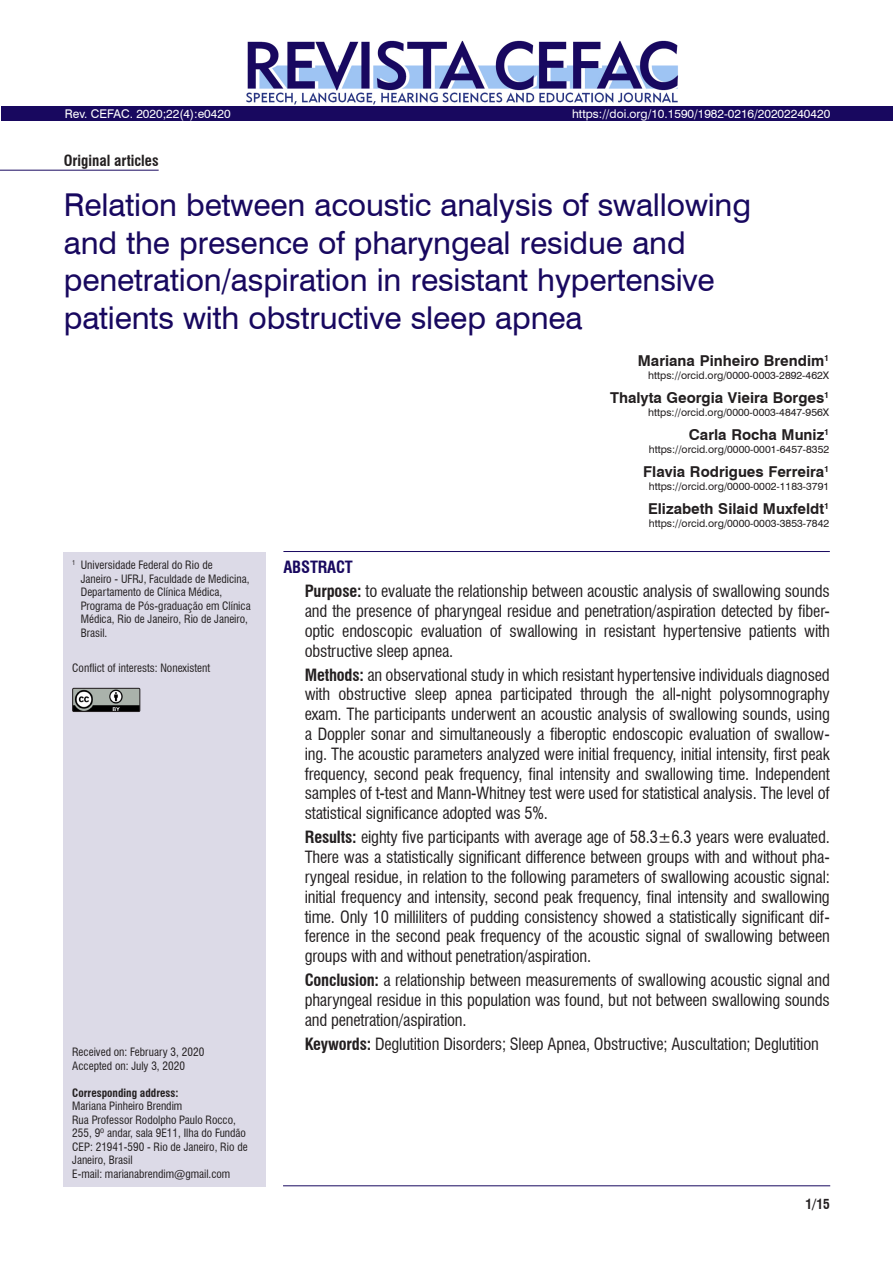
<style>
.page{position:relative;width:893px;height:1263px;background:#fff}
.page>*{position:absolute;margin:0;border:0;box-sizing:border-box;transform-origin:0 0}
.Titulo_só_inglês{font:31.5px/37.8px "Swiss 721 BT";letter-spacing:-.005em;color:#18085f}
.Resumo_só_ingles{font:condensed 16.5px/19.8px "Swiss 721 BT";letter-spacing:-.01em;color:#231f20;text-align:justify}
.Resumo_título_-_só{font:700 condensed 16.5px "Swiss 721 BT";letter-spacing:-.01em;color:#18085f}
.Autor{font:700 15px "Swiss 721 BT";color:#231f20}
.Tipo_de_artigo{font:700 condensed 15px "Swiss 721 BT";color:#231f20}
.Cabeço_autor_esquer{font:700 condensed 13.5px "Swiss 721 BT";color:#231f20}
.DOI_-_variável_1{font:12px "Swiss 721 BT";color:#fff}
.Legenda_bibliográfi{font:12px "Swiss 721 BT";color:#fff}
.Endereço_correspond{font:condensed 11.25px/13.5px "Swiss 721 BT";color:#231f20}
.Notas{font:condensed 11.25px/13.5px "Swiss 721 BT";color:#231f20}
.Endereço_correspond-2{font:700 condensed 11.25px "Swiss 721 BT";color:#231f20}
.ORCID{font:10.5px "Swiss 721 BT";color:#231f20}
.s1{font-weight:700}
</style>
<div class="page">
<div style="left:64px;top:552px;width:202px;height:634px;background:#dcdae7"></div>
<img style="left:74px;top:690px;width:64px;height:20px">
<div style="left:72px;top:688px;width:68px;height:24px;border:1px solid #231f20"></div>
<hr style="left:283px;top:551px;width:547px;height:1px;background:#18085f">
<hr style="left:283px;top:1185px;width:547px;height:1px;background:#18085f">
<hr style="left:0;top:170px;width:159px;height:1px;background:#18085f">
<img style="left:246px;top:40px;width:432px;height:65px">
<div style="left:1px;top:106px;width:892px;height:15px;background:#18085f"></div>
<p class="Legenda_bibliográfi" style="left:65px;top:106px;width:167px">Rev. CEFAC. 2020;22(4):e0420</p>
<p class="DOI_-_variável_1" style="left:572px;top:106px;width:260px">https://doi.org/10.1590/1982-0216/20202240420</p>
<p class="Tipo_de_artigo" style="left:64px;top:152px;width:96px">Original articles</p>
<p class="Titulo_só_inglês" style="left:64px;top:185px;width:689px">Relation between acoustic analysis of swallowing and the presence of pharyngeal residue and penetration/aspiration in resistant hypertensive patients with obstructive sleep apnea</p>
<p class="Autor" style="left:638px;top:350px;width:193px">Mariana Pinheiro Brendim<sup>1</sup></p>
<p class="ORCID" style="left:648px;top:368px;width:182px">https://orcid.org/0000-0003-2892-462X</p>
<p class="Autor" style="left:610px;top:387px;width:221px">Thalyta Georgia Vieira Borges<sup>1</sup></p>
<p class="ORCID" style="left:648px;top:405px;width:182px">https://orcid.org/0000-0003-4847-956X</p>
<p class="Autor" style="left:689px;top:424px;width:142px">Carla Rocha Muniz<sup>1</sup></p>
<p class="ORCID" style="left:649px;top:442px;width:182px">https://orcid.org/0000-0001-6457-8352</p>
<p class="Autor" style="left:643px;top:461px;width:187px">Flavia Rodrigues Ferreira<sup>1</sup></p>
<p class="ORCID" style="left:649px;top:479px;width:182px">https://orcid.org/0000-0002-1183-3791</p>
<p class="Autor" style="left:648px;top:498px;width:183px">Elizabeth Silaid Muxfeldt<sup>1</sup></p>
<p class="ORCID" style="left:649px;top:516px;width:182px">https://orcid.org/0000-0003-3853-7842</p>
<p class="Notas" style="left:81px;top:558px;width:171px;text-indent:-9px"><sup>1</sup> Universidade Federal do Rio de<br>Janeiro - UFRJ, Faculdade de Medicina,<br>Departamento de Clínica Médica,<br>Programa de Pós-graduação em Clínica<br>Médica, Rio de Janeiro, Rio de Janeiro,<br>Brasil.</p>
<p class="Notas" style="left:72px;top:661px;width:139px">Conflict of interests: Nonexistent</p>
<p class="Endereço_correspond" style="left:72px;top:1045px;width:133px">Received on: February 3, 2020</p>
<p class="Endereço_correspond" style="left:72px;top:1059px;width:114px">Accepted on: July 3, 2020</p>
<p class="Endereço_correspond-2" style="left:72px;top:1086px;width:108px">Corresponding address:</p>
<p class="Endereço_correspond" style="left:72px;top:1099px;width:112px">Mariana Pinheiro Brendim</p>
<p class="Endereço_correspond" style="left:72px;top:1113px;width:175px">Rua Professor Rodolpho Paulo Rocco,<br>255, 9º andar, sala 9E11, Ilha do Fundão</p>
<p class="Endereço_correspond" style="left:72px;top:1140px;width:177px">CEP: 21941-590 - Rio de Janeiro, Rio de<br>Janeiro, Brasil</p>
<p class="Endereço_correspond" style="left:72px;top:1167px;width:160px">E-mail: marianabrendim@gmail.com</p>
<p class="Resumo_título_-_só" style="left:283px;top:557px;width:71px">ABSTRACT</p>
<p class="Resumo_só_ingles" style="left:305px;top:581px;width:527px"><span class="s1">Purpose:</span> to evaluate the relationship between acoustic analysis of swallowing sounds and the presence of pharyngeal residue and penetration/aspiration detected by fiber&shy;optic endoscopic evaluation of swallowing in resistant hypertensive patients with obstructive sleep apnea.</p>
<p class="Resumo_só_ingles" style="left:305px;top:665px;width:527px"><span class="s1">Methods:</span> an observational study in which resistant hypertensive individuals diagnosed with obstructive sleep apnea participated through the all-night polysomnography exam. The participants underwent an acoustic analysis of swallowing sounds, using a Doppler sonar and simultaneously a fiberoptic endoscopic evaluation of swallow&shy;ing. The acoustic parameters analyzed were initial frequency, initial intensity, first peak frequency, second peak frequency, final intensity and swallowing time. Independent samples of t-test and Mann-Whitney test were used for statistical analysis. The level of statistical significance adopted was 5%.</p>
<p class="Resumo_só_ingles" style="left:305px;top:827px;width:527px"><span class="s1">Results:</span> eighty five participants with average age of 58.3±6.3 years were evaluated.<br>There was a statistically significant difference between groups with and without pha&shy;ryngeal residue, in relation to the following parameters of swallowing acoustic signal: initial frequency and intensity, second peak frequency, final intensity and swallowing time. Only 10 milliliters of pudding consistency showed a statistically significant dif&shy;ference in the second peak frequency of the acoustic signal of swallowing between groups with and without penetration/aspiration.</p>
<p class="Resumo_só_ingles" style="left:305px;top:970px;width:527px"><span class="s1">Conclusion:</span> a relationship between measurements of swallowing acoustic signal and pharyngeal residue in this population was found, but not between swallowing sounds and penetration/aspiration.</p>
<p class="Resumo_só_ingles" style="left:305px;top:1034px;width:516px"><span class="s1">Keywords:</span> Deglutition Disorders; Sleep Apnea, Obstructive; Auscultation; Deglutition</p>
<p class="Cabeço_autor_esquer" style="left:805px;top:1195px;width:26px">1/15</p>
</div>
